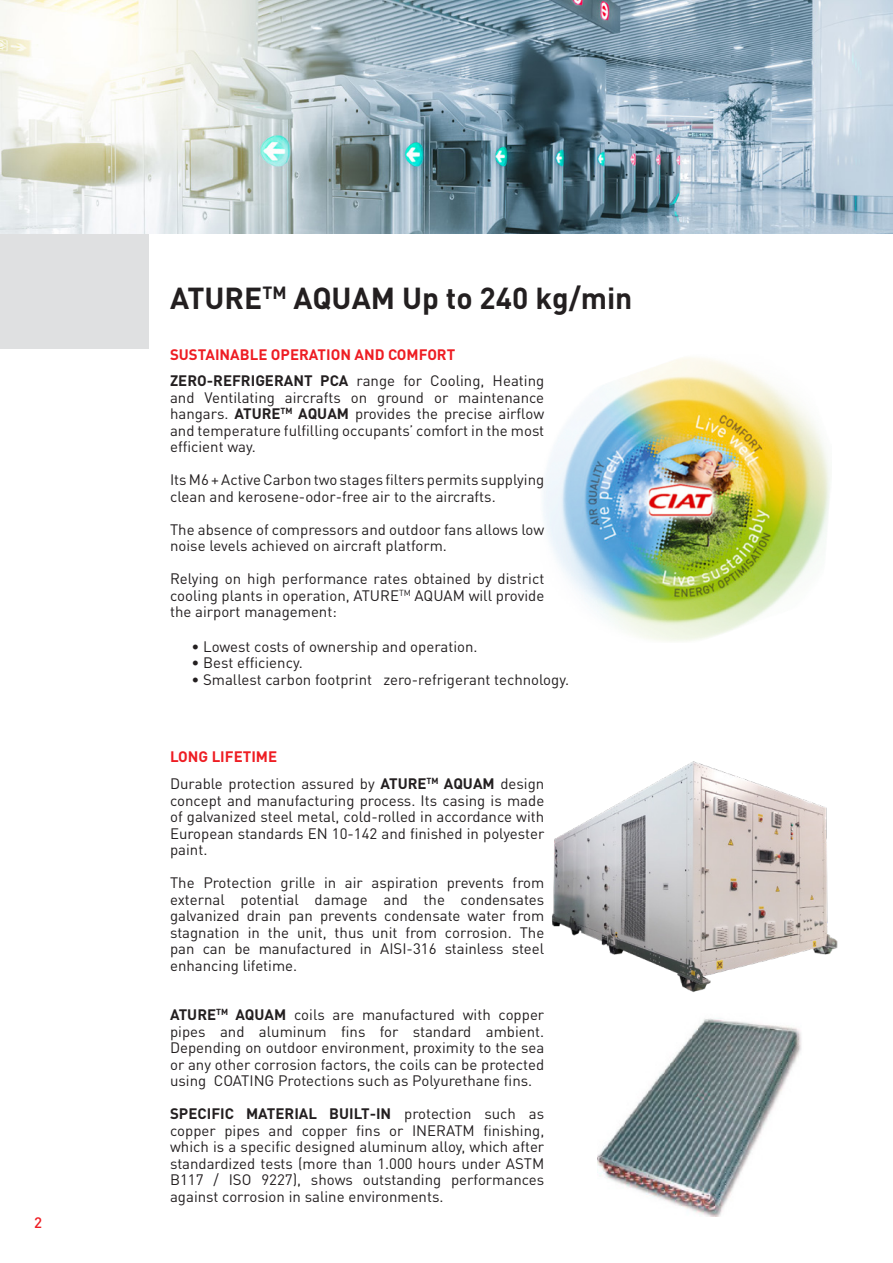
<style>
.page{position:relative;width:893px;height:1263px;background:#fff}
.page>*{position:absolute;margin:0;border:0;box-sizing:border-box;transform-origin:0 0}
.t1{font:700 30px "DIN Pro";color:#231f20}
.t2{font:15px/16.5px "DIN Pro";color:#231f20;text-align:justify}
.t3{font:700 15px "DIN Pro";color:#ee1d23}
.t4{font:500 15px "DIN Pro";color:#ee1d23}
.s1{font-weight:700}
</style>
<div class="page">
<div style="left:0;top:234px;width:149px;height:115px;background:#dfe0e1"></div>
<hr style="left:892px;top:234px;width:1px;height:115px;background:#dfe0e1">
<img style="left:0;top:0;width:893px;height:234px">
<img style="left:543px;top:357px;width:287px;height:285px">
<img style="left:597px;top:1018px;width:205px;height:198px">
<img style="left:552px;top:761px;width:286px;height:231px">
<p class="t4" style="left:34px;top:1212px;width:9px">2</p>
<p class="t1" style="left:170px;top:278px;width:464px">ATURE<sup>TM</sup> AQUAM Up to 240 kg/min</p>
<p class="t3" style="left:170px;top:345px;width:287px">SUSTAINABLE OPERATION AND COMFORT</p>
<p class="t2" style="left:170px;top:372px;width:376px"><span class="s1">ZERO-REFRIGERANT PCA</span> range for Cooling, Heating and Ventilating aircrafts on ground or maintenance hangars. <span class="s1">ATURE</span><sup>TM</sup> <span class="s1">AQUAM</span> provides the precise airflow and temperature fulfilling occupants’ comfort in the most efficient way.</p>
<p class="t2" style="left:170px;top:471px;width:376px">Its M6 + Active Carbon two stages filters permits supplying clean and kerosene-odor-free air to the aircrafts.</p>
<p class="t2" style="left:170px;top:520px;width:376px">The absence of compressors and outdoor fans allows low noise levels achieved on aircraft platform.</p>
<p class="t2" style="left:170px;top:570px;width:376px">Relying on high performance rates obtained by district cooling plants in operation, ATURE<sup>TM</sup> AQUAM will provide the airport management:</p>
<p class="t2" style="left:191px;top:637px;width:288px">• Lowest costs of ownership and operation.</p>
<p class="t2" style="left:191px;top:654px;width:113px">• Best efficiency.</p>
<p class="t2" style="left:191px;top:670px;width:379px">• Smallest carbon footprint zero-refrigerant technology.</p>
<p class="t3" style="left:170px;top:747px;width:109px">LONG LIFETIME</p>
<p class="t2" style="left:170px;top:775px;width:376px">Durable protection assured by <span class="s1">ATURE</span><sup>TM</sup> <span class="s1">AQUAM</span> design concept and manufacturing process. Its casing is made of galvanized steel metal, cold-rolled in accordance with European standards EN 10-142 and finished in polyester paint.</p>
<p class="t2" style="left:170px;top:874px;width:376px">The Protection grille in air aspiration prevents from external potential damage and the condensates galvanized drain pan prevents condensate water from stagnation in the unit, thus unit from corrosion. The pan can be manufactured in AISI-316 stainless steel enhancing lifetime.</p>
<p class="t2" style="left:170px;top:1006px;width:376px"><span class="s1">ATURE</span><sup>TM</sup> <span class="s1">AQUAM</span> coils are manufactured with copper pipes and aluminum fins for standard ambient.<br>Depending on outdoor environment, proximity to the sea or any other corrosion factors, the coils can be protected using COATING Protections such as Polyurethane fins.</p>
<p class="t2" style="left:170px;top:1105px;width:376px"><span class="s1">SPECIFIC MATERIAL BUILT-IN</span> protection such as copper pipes and copper fins or INERATM finishing, which is a specific designed aluminum alloy, which after standardized tests (more than 1.000 hours under ASTM B117 / ISO 9227), shows outstanding performances against corrosion in saline environments.</p>
</div>
